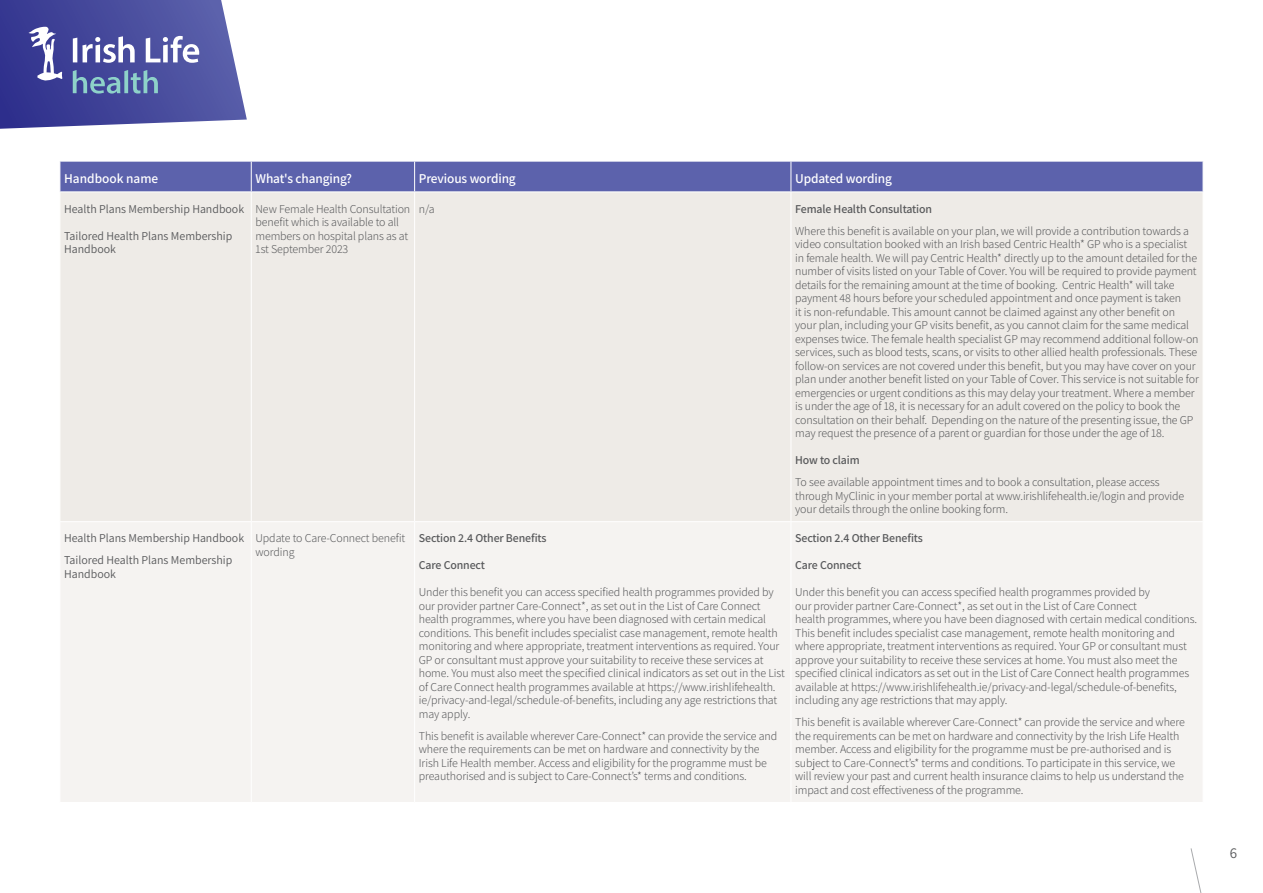
<style>
.page{position:relative;width:1263px;height:893px;background:#fff}
.page>*{position:absolute;margin:0;border:0;box-sizing:border-box;transform-origin:0 0}
.t1{font:15px "Assistant";color:#58595b}
.t2{font:600 13.5px "Assistant";letter-spacing:-.01em;color:#fff}
.t3{font:300 12px/13.5px "Assistant";letter-spacing:-.01em;color:#58595b}
.t4{font:12px/13.5px "Assistant";color:#58595b}
.t5{font:600 12px "Assistant";letter-spacing:-.01em;color:#58595b}
</style>
<div class="page">
<div style="left:61px;top:162px;width:1142px;height:30px;background:#5c62ac"></div>
<div style="left:61px;top:193px;width:1142px;height:328px;background:#eeebe7"></div>
<div style="left:61px;top:522px;width:1141px;height:280px;background:#f5f3f1"></div>
<hr style="left:251px;top:192px;width:1px;height:329px;background:#fff">
<hr style="left:414px;top:192px;width:1px;height:329px;background:#fff">
<hr style="left:790px;top:192px;width:1px;height:329px;background:#fff">
<hr style="left:251px;top:522px;width:1px;height:280px;background:#fff">
<hr style="left:414px;top:522px;width:1px;height:280px;background:#fff">
<hr style="left:790px;top:522px;width:1px;height:280px;background:#fff">
<hr style="left:251px;top:161px;width:1px;height:31px;background:#fff">
<hr style="left:414px;top:161px;width:1px;height:31px;background:#fff">
<hr style="left:790px;top:161px;width:1px;height:31px;background:#fff">
<svg style="left:0;top:0;width:247px;height:129px;background:#6166aa"></svg>
<svg style="left:1190px;top:848px;width:12px;height:45px"></svg>
<p class="t2" style="left:64px;top:170px;width:96px">Handbook name</p>
<p class="t2" style="left:255px;top:170px;width:98px">What's changing?</p>
<p class="t2" style="left:419px;top:170px;width:98px">Previous wording</p>
<p class="t2" style="left:795px;top:170px;width:98px">Updated wording</p>
<p class="t4" style="left:64px;top:201px;width:181px">Health Plans Membership Handbook</p>
<p class="t4" style="left:64px;top:228px;width:170px">Tailored Health Plans Membership<br>Handbook</p>
<p class="t3" style="left:255px;top:201px;width:156px">New Female Health Consultation benefit which is available to all members on hospital plans as at<br>1st September 2023</p>
<p class="t3" style="left:419px;top:201px;width:17px">n/a</p>
<p class="t5" style="left:795px;top:200px;width:138px">Female Health Consultation</p>
<p class="t3" style="left:795px;top:223px;width:405px">Where this benefit is available on your plan, we will provide a contribution towards a video consultation booked with an Irish based Centric Health* GP who is a specialist in female health. We will pay Centric Health* directly up to the amount detailed for the number of visits listed on your Table of Cover. You will be required to provide payment details for the remaining amount at the time of booking. Centric Health* will take payment 48 hours before your scheduled appointment and once payment is taken<br>it is non-refundable. This amount cannot be claimed against any other benefit on your plan, including your GP visits benefit, as you cannot claim for the same medical expenses twice. The female health specialist GP may recommend additional follow-on services, such as blood tests, scans, or visits to other allied health professionals. These follow-on services are not covered under this benefit, but you may have cover on your plan under another benefit listed on your Table of Cover. This service is not suitable for emergencies or urgent conditions as this may delay your treatment. Where a member is under the age of 18, it is necessary for an adult covered on the policy to book the consultation on their behalf. Depending on the nature of the presenting issue, the GP may request the presence of a parent or guardian for those under the age of 18.</p>
<p class="t5" style="left:795px;top:452px;width:66px">How to claim</p>
<p class="t3" style="left:795px;top:475px;width:391px">To see available appointment times and to book a consultation, please access through MyClinic in your member portal at www.irishlifehealth.ie/login and provide your details through the online booking form.</p>
<p class="t4" style="left:64px;top:527px;width:181px;line-height:22px">Health Plans Membership Handbook<br>Tailored Health Plans Membership</p>
<p class="t4" style="left:64px;top:567px;width:53px">Handbook</p>
<p class="t3" style="left:255px;top:531px;width:151px">Update to Care-Connect benefit wording</p>
<p class="t5" style="left:419px;top:530px;width:129px">Section 2.4 Other Benefits</p>
<p class="t5" style="left:419px;top:557px;width:68px">Care Connect</p>
<p class="t3" style="left:419px;top:585px;width:367px">Under this benefit you can access specified health programmes provided by our provider partner Care-Connect*, as set out in the List of Care Connect health programmes, where you have been diagnosed with certain medical conditions. This benefit includes specialist case management, remote health monitoring and where appropriate, treatment interventions as required. Your GP or consultant must approve your suitability to receive these services at home. You must also meet the specified clinical indicators as set out in the List of Care Connect health programmes available at https://www.irishlifehealth. ie/privacy-and-legal/schedule-of-benefits, including any age restrictions that may apply.</p>
<p class="t3" style="left:419px;top:729px;width:360px">This benefit is available wherever Care-Connect* can provide the service and where the requirements can be met on hardware and connectivity by the Irish Life Health member. Access and eligibility for the programme must be preauthorised and is subject to Care-Connect’s* terms and conditions.</p>
<p class="t5" style="left:795px;top:530px;width:129px">Section 2.4 Other Benefits</p>
<p class="t5" style="left:795px;top:557px;width:68px">Care Connect</p>
<p class="t3" style="left:795px;top:585px;width:404px">Under this benefit you can access specified health programmes provided by<br>our provider partner Care-Connect*, as set out in the List of Care Connect<br>health programmes, where you have been diagnosed with certain medical conditions.<br>This benefit includes specialist case management, remote health monitoring and where appropriate, treatment interventions as required. Your GP or consultant must approve your suitability to receive these services at home. You must also meet the specified clinical indicators as set out in the List of Care Connect health programmes available at https://www.irishlifehealth.ie/privacy-and-legal/schedule-of-benefits, including any age restrictions that may apply.</p>
<p class="t3" style="left:795px;top:715px;width:391px">This benefit is available wherever Care-Connect* can provide the service and where the requirements can be met on hardware and connectivity by the Irish Life Health member. Access and eligibility for the programme must be pre-authorised and is subject to Care-Connect’s* terms and conditions. To participate in this service, we will review your past and current health insurance claims to help us understand the impact and cost effectiveness of the programme.</p>
<p class="t1" style="left:1230px;top:843px;width:9px">6</p>
</div>
